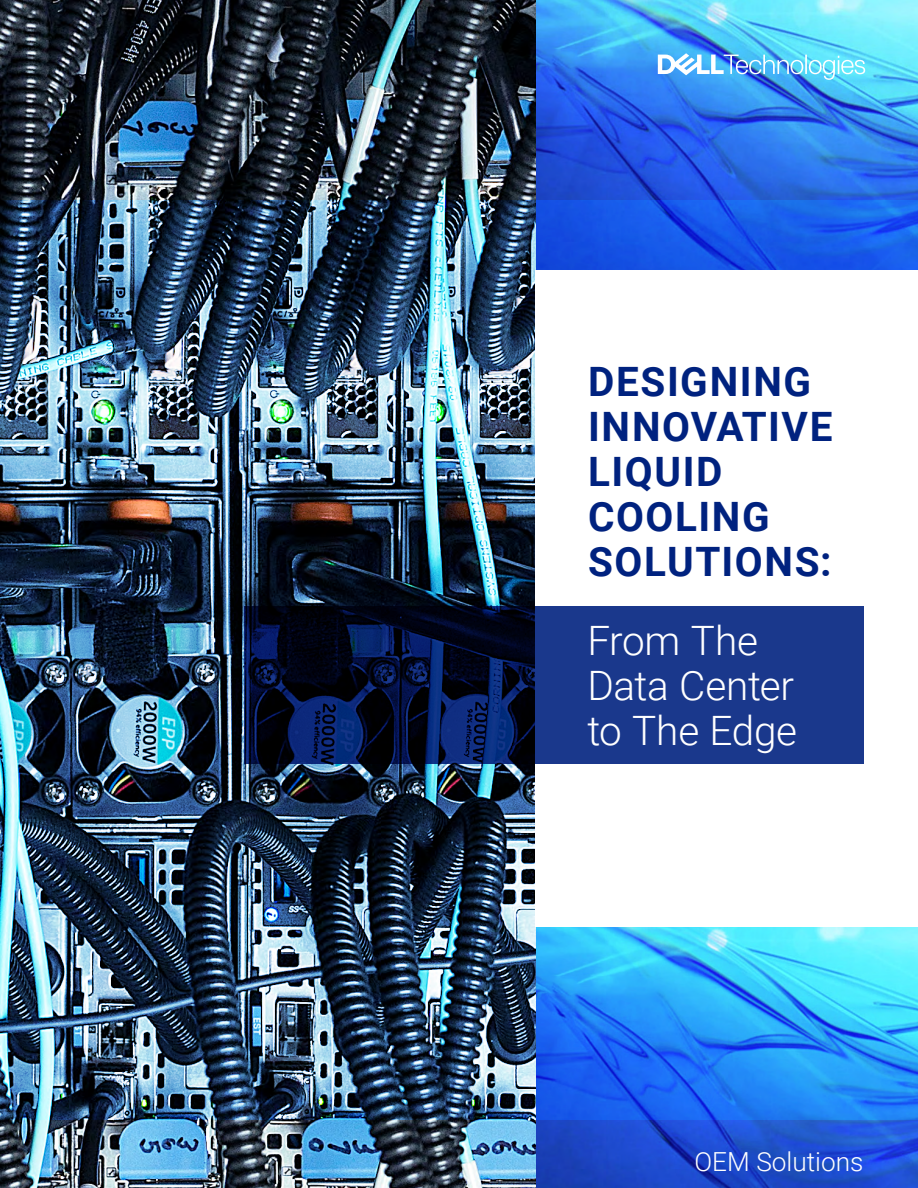
<style>
.page{position:relative;width:918px;height:1188px;background:#fff}
.page>*{position:absolute;margin:0;border:0;box-sizing:border-box;transform-origin:0 0}
.t1{font:700 40.5px/45px "Roboto";letter-spacing:.04em;color:#00227f}
.t2{font:300 40.5px/45px "Roboto";letter-spacing:-.005em;color:#fff}
.t3{font:300 26.25px "Roboto";color:#fff}
</style>
<div class="page">
<img style="left:535px;top:1119px;width:383px;height:69px">
<img style="left:535px;top:0;width:383px;height:200px">
<img style="left:0;top:0;width:535px;height:1188px">
<img style="left:0;top:200px;width:918px;height:919px">
<div style="left:535px;top:270px;width:383px;height:657px;background:#fff"></div>
<svg style="left:245px;top:607px;width:619px;height:157px;background:#0f2563"></svg>
<img style="left:658px;top:53px;width:207px;height:27px">
<div style="left:664px;top:1118px;width:229px;height:70px;background:#00447c;opacity:.75"></div>
<p class="t1" style="left:588px;top:358px;width:246px">DESIGNING<br>INNOVATIVE<br>LIQUID<br>COOLING<br>SOLUTIONS:</p>
<p class="t2" style="left:587px;top:617px;width:211px">From The<br>Data Center to The Edge</p>
<p class="t3" style="left:695px;top:1143px;width:171px">OEM Solutions</p>
</div>
